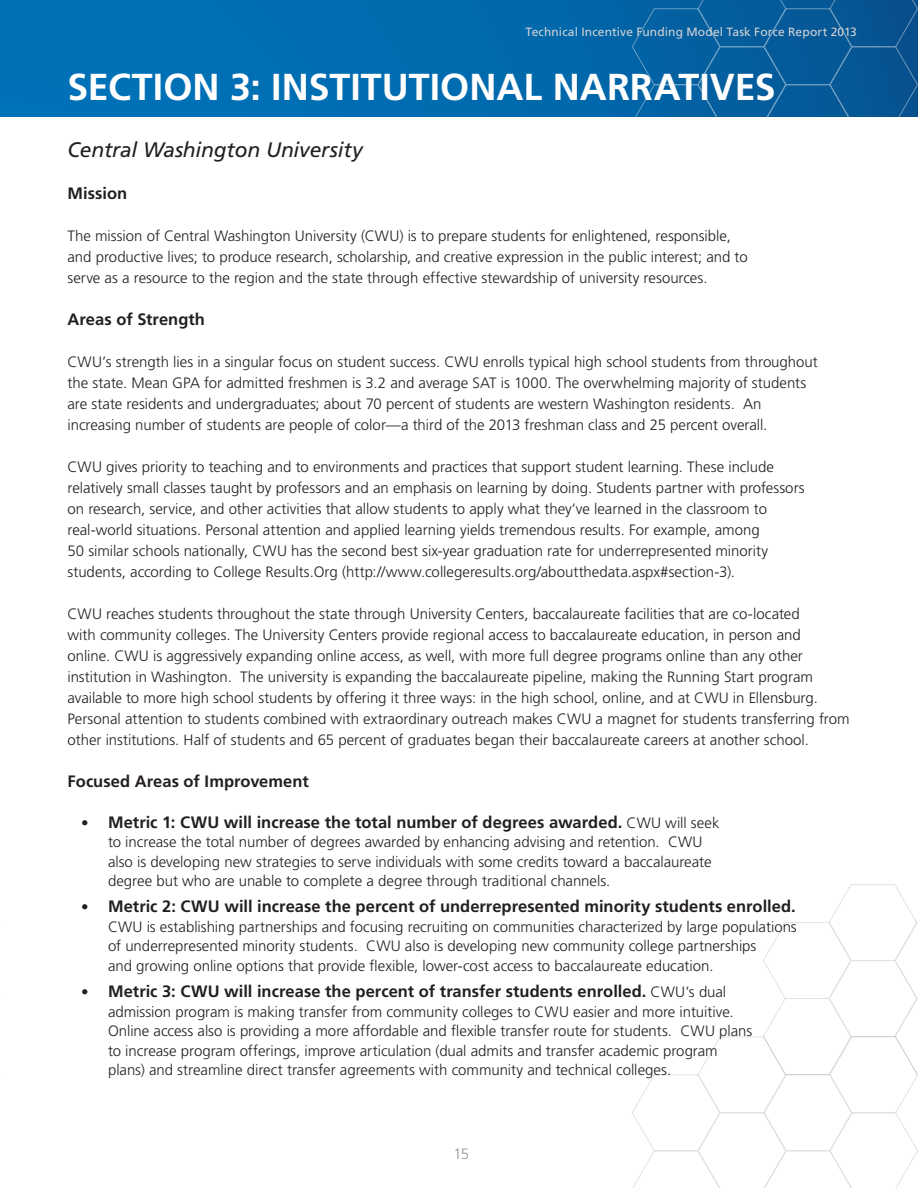
<style>
.page{position:relative;width:918px;height:1188px;background:#fff}
.page>*{position:absolute;margin:0;border:0;box-sizing:border-box;transform-origin:0 0}
.bodycopy{font:700 37.5px "Frutiger LT Std";color:#fff}
.bodycopy-2{font:italic 21px "Frutiger LT Std";letter-spacing:-.01em;color:#231f20}
.bodycopy-3{font:700 16.5px "Frutiger LT Std";color:#231f20}
.bodycopy-4{font:300 15px/21px "Frutiger LT Std";color:#231f20}
.t1{font:300 15px "Frutiger LT Std";color:#939598}
.t2{font:12px "Frutiger LT Std";letter-spacing:.01em;color:#d1d2d4}
.s1{font-weight:300;font-size:15px}
</style>
<div class="page">
<div style="left:0;top:0;width:918px;height:117px;background:#006db2"></div>
<svg style="left:631px;top:0;width:287px;height:117px"></svg>
<svg style="left:632px;top:1036px;width:286px;height:152px"></svg>
<svg style="left:763px;top:884px;width:155px;height:192px"></svg>
<p class="t2" style="left:526px;top:25px;width:333px">Technical Incentive Funding Model Task Force Report 2013</p>
<p class="bodycopy" style="left:68px;top:65px;width:710px">SECTION 3: INSTITUTIONAL NARRATIVES</p>
<p class="bodycopy-2" style="left:68px;top:138px;width:297px">Central Washington University</p>
<p class="bodycopy-3" style="left:68px;top:184px;width:61px">Mission</p>
<p class="bodycopy-4" style="left:68px;top:226px;width:682px">The mission of Central Washington University (CWU) is to prepare students for enlightened, responsible, and productive lives; to produce research, scholarship, and creative expression in the public interest; and to serve as a resource to the region and the state through effective stewardship of university resources.</p>
<p class="bodycopy-3" style="left:68px;top:310px;width:139px">Areas of Strength</p>
<p class="bodycopy-4" style="left:68px;top:352px;width:752px">CWU’s strength lies in a singular focus on student success. CWU enrolls typical high school students from throughout the state. Mean GPA for admitted freshmen is 3.2 and average SAT is 1000. The overwhelming majority of students are state residents and undergraduates; about 70 percent of students are western Washington residents. An increasing number of students are people of color—a third of the 2013 freshman class and 25 percent overall.</p>
<p class="bodycopy-4" style="left:68px;top:457px;width:739px">CWU gives priority to teaching and to environments and practices that support student learning. These include relatively small classes taught by professors and an emphasis on learning by doing. Students partner with professors on research, service, and other activities that allow students to apply what they’ve learned in the classroom to real-world situations. Personal attention and applied learning yields tremendous results. For example, among<br>50 similar schools nationally, CWU has the second best six-year graduation rate for underrepresented minority students, according to College Results.Org (http://www.collegeresults.org/aboutthedata.aspx#section-3).</p>
<p class="bodycopy-4" style="left:68px;top:604px;width:752px">CWU reaches students throughout the state through University Centers, baccalaureate facilities that are co-located with community colleges. The University Centers provide regional access to baccalaureate education, in person and online. CWU is aggressively expanding online access, as well, with more full degree programs online than any other institution in Washington. The university is expanding the baccalaureate pipeline, making the Running Start program available to more high school students by offering it three ways: in the high school, online, and at CWU in Ellensburg.</p>
<p class="bodycopy-4" style="left:68px;top:709px;width:784px">Personal attention to students combined with extraordinary outreach makes CWU a magnet for students transferring from other institutions. Half of students and 65 percent of graduates began their baccalaureate careers at another school.</p>
<p class="bodycopy-3" style="left:68px;top:772px;width:243px">Focused Areas of Improvement</p>
<p class="bodycopy-3" style="left:81px;top:812px;width:640px"><span class="s1">•</span> Metric 1: CWU will increase the total number of degrees awarded. <span class="s1">CWU will seek</span></p>
<p class="bodycopy-4" style="left:108px;top:832px;width:605px;line-height:19.5px">to increase the total number of degrees awarded by enhancing advising and retention. CWU also is developing new strategies to serve individuals with some credits toward a baccalaureate degree but who are unable to complete a degree through traditional channels.</p>
<p class="bodycopy-3" style="left:81px;top:897px;width:716px"><span class="s1">•</span> Metric 2: CWU will increase the percent of underrepresented minority students enrolled.</p>
<p class="bodycopy-4" style="left:108px;top:917px;width:690px;line-height:19.5px">CWU is establishing partnerships and focusing recruiting on communities characterized by large populations of underrepresented minority students. CWU also is developing new community college partnerships<br>and growing online options that provide flexible, lower-cost access to baccalaureate education.</p>
<p class="bodycopy-3" style="left:81px;top:982px;width:647px"><span class="s1">•</span> Metric 3: CWU will increase the percent of transfer students enrolled. <span class="s1">CWU’s dual</span></p>
<p class="bodycopy-4" style="left:108px;top:1002px;width:646px;line-height:19.5px">admission program is making transfer from community colleges to CWU easier and more intuitive.<br>Online access also is providing a more affordable and flexible transfer route for students. CWU plans to increase program offerings, improve articulation (dual admits and transfer academic program plans) and streamline direct transfer agreements with community and technical colleges.</p>
<p class="t1" style="left:454px;top:1145px;width:17px">15</p>
</div>
